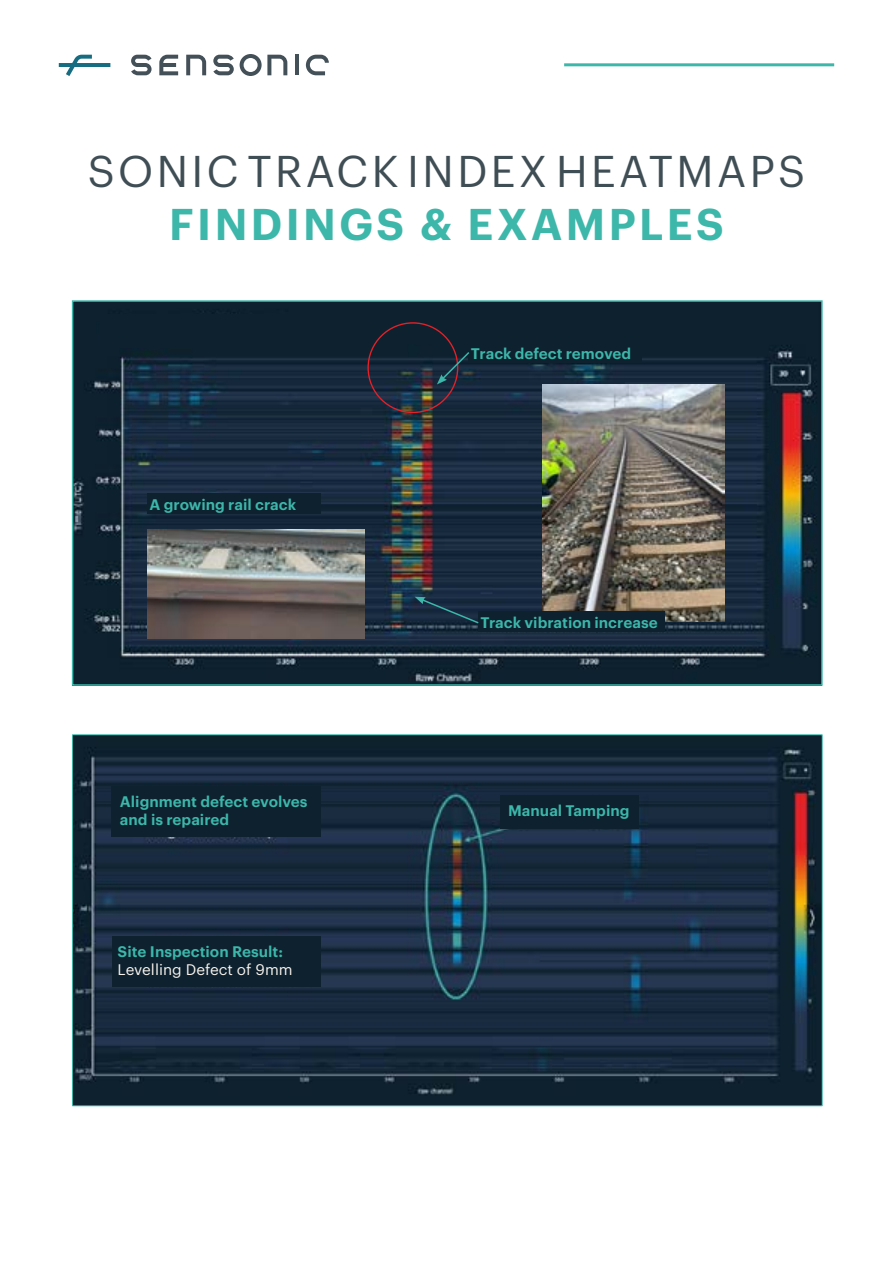
<style>
.page{position:relative;width:893px;height:1263px;background:#fff}
.page>*{position:absolute;margin:0;border:0;box-sizing:border-box;transform-origin:0 0}
.t1{font:43.5px "Graphik LCG";letter-spacing:.065em;color:#3f4e54}
.t2{font:600 43.5px "Graphik LCG";letter-spacing:.065em;color:#3cb7aa}
.t3{font:600 15px/18px "Graphik LCG";color:#3cb7aa}
.t4{font:15px "Graphik LCG";color:#f8f4ed}
</style>
<div class="page">
<img style="left:75px;top:303px;width:745px;height:380px">
<div style="left:72px;top:300px;width:751px;height:386px;border:2px solid #3cb7aa"></div>
<img style="left:147px;top:530px;width:217px;height:108px">
<div style="left:147px;top:493px;width:174px;height:20px;background:#0e212f"></div>
<img style="left:542px;top:384px;width:182px;height:238px">
<hr style="left:564px;top:63px;width:270px;height:3px;background:#3cb7aa">
<svg style="left:159px;top:55px;width:19px;height:20px"></svg>
<svg style="left:186px;top:55px;width:20px;height:20px"></svg>
<svg style="left:306px;top:55px;width:23px;height:20px"></svg>
<svg style="left:131px;top:55px;width:21px;height:20px"></svg>
<svg style="left:213px;top:55px;width:21px;height:20px"></svg>
<hr style="left:295px;top:55px;width:4px;height:20px;background:#445058">
<svg style="left:240px;top:54px;width:47px;height:22px"></svg>
<svg style="left:59px;top:55px;width:51px;height:21px"></svg>
<img style="left:74px;top:736px;width:747px;height:368px">
<div style="left:111px;top:786px;width:210px;height:51px;background:#0e212f"></div>
<div style="left:112px;top:936px;width:209px;height:51px;background:#0e212f"></div>
<div style="left:500px;top:795px;width:138px;height:33px;background:#0e212f"></div>
<div style="left:101px;top:315px;width:239px;height:33px;background:#0e212f"></div>
<div style="left:469px;top:342px;width:173px;height:21px;background:#0e212f"></div>
<div style="left:478px;top:612px;width:187px;height:20px;background:#0e212f"></div>
<svg style="left:437px;top:350px;width:34px;height:34px"></svg>
<svg style="left:415px;top:597px;width:65px;height:28px;background:#193246"></svg>
<h1 class="t1" style="left:87px;top:139px;width:719px">SONIC TRACK INDEX HEATMAPS</h1>
<h1 class="t2" style="left:169px;top:190px;width:557px">FINDINGS &amp; EXAMPLES</h1>
<p class="t3" style="left:149px;top:494px;width:148px">A growing rail crack</p>
<p class="t3" style="left:120px;top:791px;width:189px">Alignment defect evolves and is repaired</p>
<p class="t3" style="left:118px;top:941px;width:167px">Site Inspection Result:</p>
<p class="t4" style="left:118px;top:958px;width:177px">Levelling Defect of 9mm</p>
<p class="t3" style="left:471px;top:343px;width:162px">Track defect removed</p>
<p class="t3" style="left:480px;top:613px;width:179px">Track vibration increase</p>
<p class="t3" style="left:508px;top:800px;width:123px">Manual Tamping</p>
</div>
